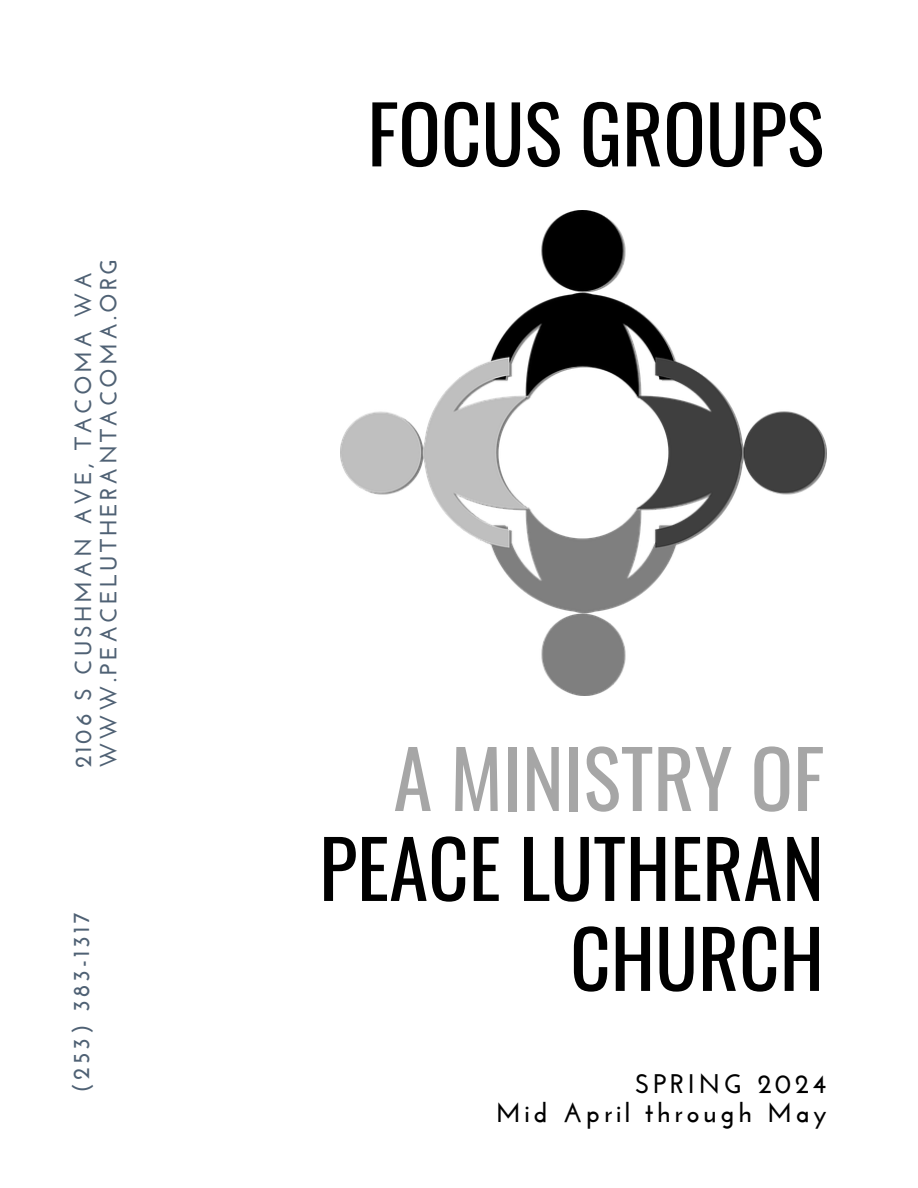
<style>
.page{position:relative;width:918px;height:1188px;background:#fff}
.page>*{position:absolute;margin:0;border:0;box-sizing:border-box;transform-origin:0 0}
.t1{font:79.05px/90px "Oswald";color:#000;text-align:right}
.t2{font:700 26.85px/28.5px "Josefin Sans";letter-spacing:.13em;color:#000;text-align:right}
.t3{font:700 23.4px/25.3px "Josefin Sans";letter-spacing:.13em;color:#4f6174}
.s1{color:#a6a6a6}
</style>
<div class="page">
<img style="left:340px;top:210px;width:486px;height:485px">
<h1 class="t3" style="left:73px;top:768px;width:511px;rotate:-90deg">2106 S CUSHMAN AVE, TACOMA WA<br>WWW.PEACELUTHERANTACOMA.ORG</h1>
<p class="t3" style="left:71px;top:1093px;width:183px;rotate:-90deg">(253) 383-1317</p>
<h1 class="t1" style="left:367px;top:86px;width:458px">FOCUS GROUPS</h1>
<p class="t1" style="left:319px;top:730px;width:506px"><span class="s1">A MINISTRY OF<br></span>PEACE LUTHERAN<br>CHURCH</p>
<p class="t2" style="left:496px;top:1072px;width:332px">SPRING 2024<br>Mid April through May</p>
</div>
